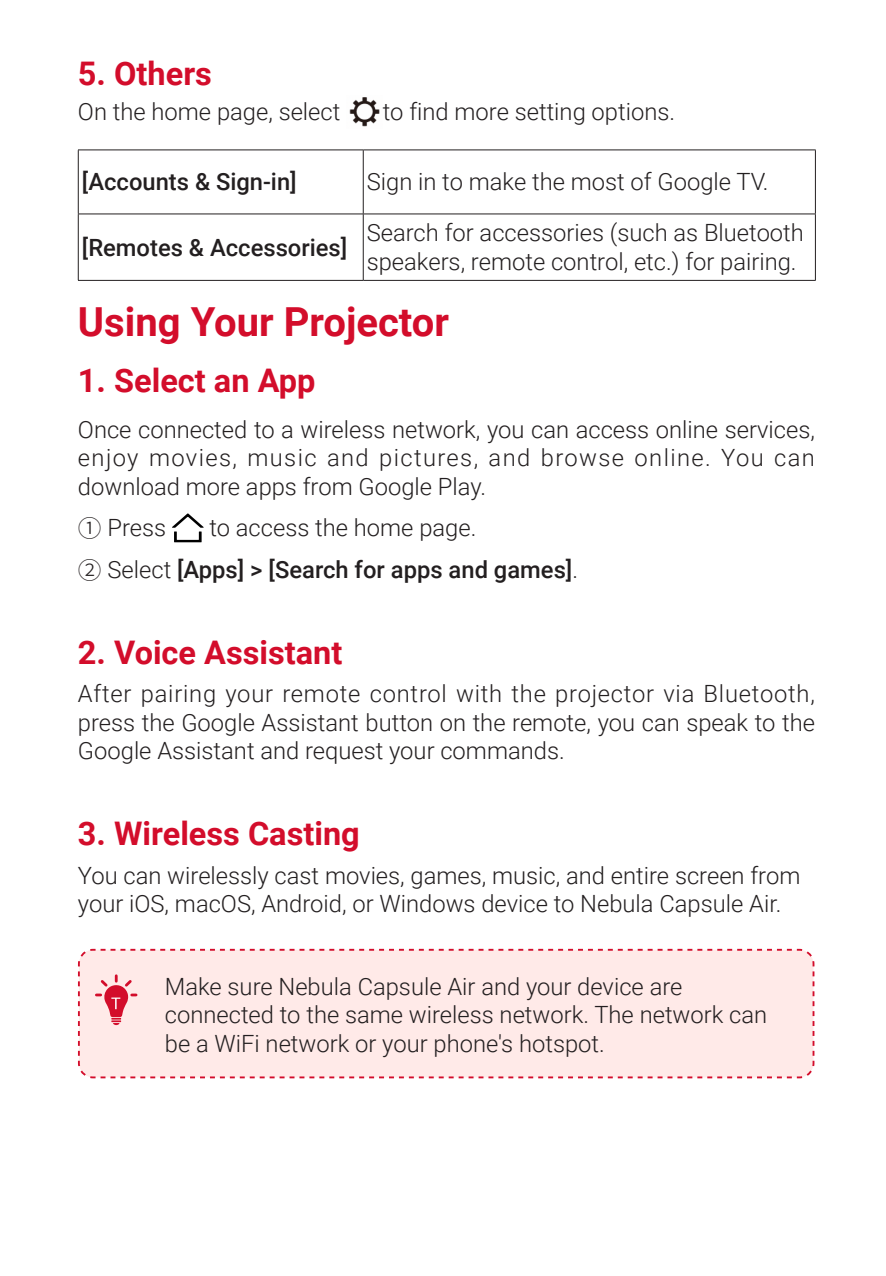
<style>
.page{position:relative;width:886px;height:1276px;background:#fff}
.page>*{position:absolute;margin:0;border:0;box-sizing:border-box;transform-origin:0 0}
.一级标题{font:700 40px "Roboto";color:#d30d2b}
.二级标题{font:700 32.5px "Roboto";color:#d30d2b}
.primary{font:300 23.75px/28.5px "Roboto";color:#231f20}
.primary-2{font:500 23.75px "Roboto";color:#231f20}
.s1{font-family:"Noto Sans JP"}
.s2{font-family:"Noto Sans JP";font-weight:300}
.s3{font-weight:300}
</style>
<div class="page">
<img style="left:349px;top:97px;width:31px;height:30px">
<svg style="left:79px;top:150px;width:736px;height:63px"></svg>
<svg style="left:79px;top:214px;width:736px;height:66px"></svg>
<hr style="left:78px;top:149px;width:285px;height:1px;background:#231f20">
<hr style="left:78px;top:150px;width:1px;height:64px;background:#231f20">
<hr style="left:363px;top:149px;width:453px;height:1px;background:#231f20">
<hr style="left:363px;top:150px;width:1px;height:64px;background:#231f20">
<hr style="left:815px;top:150px;width:1px;height:64px;background:#231f20">
<hr style="left:78px;top:213px;width:285px;height:1px;background:#231f20">
<hr style="left:78px;top:214px;width:1px;height:66px;background:#231f20">
<hr style="left:363px;top:213px;width:453px;height:1px;background:#231f20">
<hr style="left:363px;top:214px;width:1px;height:66px;background:#231f20">
<hr style="left:815px;top:214px;width:1px;height:66px;background:#231f20">
<hr style="left:78px;top:280px;width:285px;height:1px;background:#231f20">
<hr style="left:363px;top:280px;width:453px;height:1px;background:#231f20">
<svg style="left:172px;top:513px;width:32px;height:29px"></svg>
<div style="left:78px;top:948px;width:737px;height:131px;background:#ffeae8"></div>
<svg style="left:94px;top:973px;width:45px;height:52px;background:#f2a9b1"></svg>
<p class="二级标题" style="left:78px;top:50px;width:135px">5. Others</p>
<p class="primary" style="left:78px;top:97px;width:264px">On the home page, select</p>
<p class="primary" style="left:383px;top:97px;width:294px">to find more setting options.</p>
<p class="primary-2" style="left:82px;top:165px;width:216px">[Accounts &amp; Sign-in]</p>
<p class="primary" style="left:367px;top:167px;width:403px">Sign in to make the most of Google TV.</p>
<p class="primary" style="left:367px;top:218px;width:439px">Search for accessories (such as Bluetooth speakers, remote control, etc.) for pairing.</p>
<p class="一级标题" style="left:78px;top:294px;width:373px">Using Your Projector</p>
<p class="二级标题" style="left:78px;top:358px;width:239px">1. Select an App</p>
<p class="primary" style="left:78px;top:414px;width:738px;text-align:justify">Once connected to a wireless network, you can access online services, enjoy movies, music and pictures, and browse online. You can download more apps from Google Play.</p>
<p class="primary" style="left:78px;top:513px;width:90px"><span class="s1">①</span> Press</p>
<p class="primary" style="left:209px;top:513px;width:268px">to access the home page.</p>
<p class="primary-2" style="left:78px;top:553px;width:502px"><span class="s2">②</span> <span class="s3">Select</span> [Apps] &gt; [Search for apps and games]<span class="s3">.</span></p>
<p class="primary-2" style="left:82px;top:230px;width:267px">[Remotes &amp; Accessories]</p>
<p class="二级标题" style="left:78px;top:629px;width:266px">2. Voice Assistant</p>
<p class="primary" style="left:78px;top:679px;width:738px;text-align:justify">After pairing your remote control with the projector via Bluetooth, press the Google Assistant button on the remote, you can speak to the Google Assistant and request your commands.</p>
<p class="二级标题" style="left:78px;top:811px;width:283px">3. Wireless Casting</p>
<p class="primary" style="left:78px;top:860px;width:724px">You can wirelessly cast movies, games, music, and entire screen from your iOS, macOS, Android, or Windows device to Nebula Capsule Air.</p>
<p class="primary" style="left:165px;top:971px;width:604px">Make sure Nebula Capsule Air and your device are connected to the same wireless network. The network can be a WiFi network or your phone's hotspot.</p>
</div>
